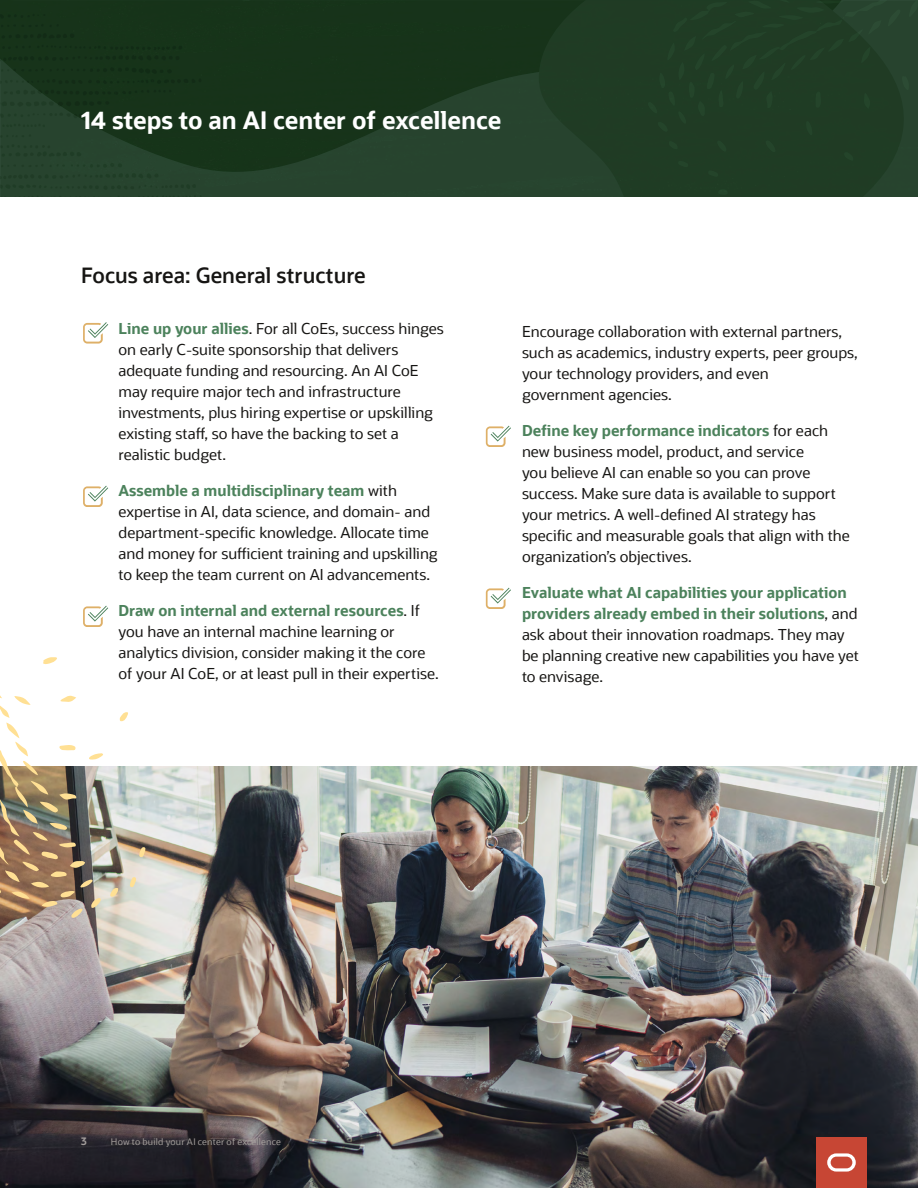
<style>
.page{position:relative;width:918px;height:1188px;background:#fff}
.page>*{position:absolute;margin:0;border:0;box-sizing:border-box;transform-origin:0 0}
.A__Subhead_chapters{font:700 24px "Oracle Sans";color:#fff}
.OS_-_Body_-_L{font:600 21px "Oracle Sans";color:#161513}
.OS_-_Body_-_S_indent{font:15px/21px "Oracle Sans";color:#161513}
.t1{font:700 10.5px "Oracle Sans";color:#a29d9a}
.t2{font:9px "Oracle Sans";letter-spacing:.02em;color:#a29d9a}
.s1{font-weight:700;color:#4c825c}
</style>
<div class="page">
<img style="left:0;top:766px;width:918px;height:422px">
<svg style="left:110px;top:888px;width:9px;height:9px"></svg>
<svg style="left:129px;top:876px;width:8px;height:12px"></svg>
<svg style="left:43px;top:657px;width:14px;height:7px"></svg>
<img style="left:0;top:695px;width:104px;height:223px">
<svg style="left:119px;top:712px;width:9px;height:9px"></svg>
<svg style="left:138px;top:847px;width:9px;height:11px"></svg>
<img style="left:0;top:0;width:918px;height:196px">
<div style="left:816px;top:1137px;width:51px;height:51px;background:#c74634"></div>
<svg style="left:827px;top:1153px;width:29px;height:19px"></svg>
<svg style="left:83px;top:322px;width:25px;height:22px"></svg>
<svg style="left:486px;top:426px;width:25px;height:21px"></svg>
<svg style="left:486px;top:588px;width:25px;height:21px"></svg>
<svg style="left:83px;top:486px;width:25px;height:21px"></svg>
<svg style="left:83px;top:606px;width:25px;height:21px"></svg>
<p class="A__Subhead_chapters" style="left:81px;top:105px;width:422px">14 steps to an AI center of excellence</p>
<p class="OS_-_Body_-_L" style="left:81px;top:262px;width:286px">Focus area: General structure</p>
<p class="OS_-_Body_-_S_indent" style="left:118px;top:318px;width:327px"><span class="s1">Line up your allies</span>. For all CoEs, success hinges on early C-suite sponsorship that delivers adequate funding and resourcing. An AI CoE may require major tech and infrastructure investments, plus hiring expertise or upskilling existing staff, so have the backing to set a realistic budget.</p>
<p class="OS_-_Body_-_S_indent" style="left:118px;top:480px;width:321px"><span class="s1">Assemble a multidisciplinary team</span> with expertise in AI, data science, and domain- and department-specific knowledge. Allocate time and money for sufficient training and upskilling to keep the team current on AI advancements.</p>
<p class="OS_-_Body_-_S_indent" style="left:118px;top:600px;width:322px"><span class="s1">Draw on internal and external resources</span>. If you have an internal machine learning or analytics division, consider making it the core of your AI CoE, or at least pull in their expertise.</p>
<p class="OS_-_Body_-_S_indent" style="left:522px;top:321px;width:337px">Encourage collaboration with external partners, such as academics, industry experts, peer groups, your technology providers, and even<br>government agencies.</p>
<p class="OS_-_Body_-_S_indent" style="left:522px;top:420px;width:329px"><span class="s1">Define key performance indicators</span> for each new business model, product, and service<br>you believe AI can enable so you can prove success. Make sure data is available to support your metrics. A well-defined AI strategy has specific and measurable goals that align with the organization’s objectives.</p>
<p class="OS_-_Body_-_S_indent" style="left:522px;top:582px;width:338px"><span class="s1">Evaluate what AI capabilities your application providers already embed in their solutions</span>, and ask about their innovation roadmaps. They may be planning creative new capabilities you have yet to envisage.</p>
<p class="t1" style="left:81px;top:1135px;width:7px">3</p>
<p class="t2" style="left:111px;top:1137px;width:172px">How to build your AI center of excellence</p>
</div>
